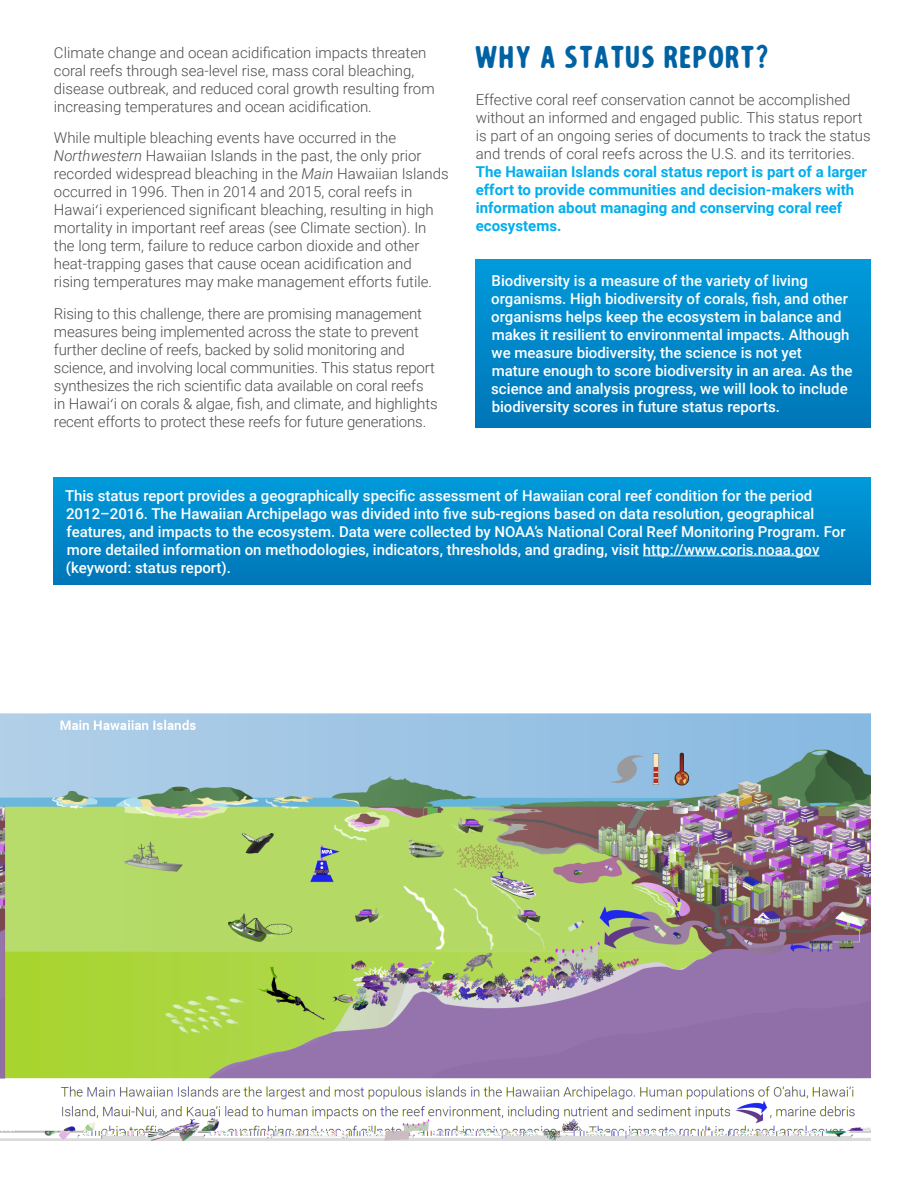
<style>
.page{position:relative;width:918px;height:1188px;background:#fff}
.page>*{position:absolute;margin:0;border:0;box-sizing:border-box;transform-origin:0 0}
.Heading_1{font:31.5px "Roaster Original";color:#0062a3}
.Text{font:300 15px/18px "Roboto";color:#4b4c4d}
.t1{font:500 15px/18px "Roboto";color:#fff}
.s1{font-style:italic}
.s2{font-family:"Calibri"}
.s3{font-weight:700;color:#00aeef}
</style>
<div class="page">
<div style="left:54px;top:478px;width:817px;height:107px;background:linear-gradient(to bottom,#009adb,#0176b8)"></div>
<hr style="left:643px;top:555px;width:177px;height:1px;background:#fff">
<div style="left:476px;top:260px;width:395px;height:167px;background:linear-gradient(to bottom,#009adb,#0076b7)"></div>
<img style="left:0;top:713px;width:871px;height:428px">
<p class="Text" style="left:54px;top:43px;width:382px">Climate change and ocean acidification impacts threaten coral reefs through sea-level rise, mass coral bleaching, disease outbreak, and reduced coral growth resulting from increasing temperatures and ocean acidification.</p>
<p class="Text" style="left:54px;top:128px;width:396px">While multiple bleaching events have occurred in the <span class="s1">Northwestern</span> Hawaiian Islands in the past, the only prior recorded widespread bleaching in the <span class="s1">Main</span> Hawaiian Islands occurred in 1996. Then in 2014 and 2015, coral reefs in Hawai<span class="s2">ʻ</span>i experienced significant bleaching, resulting in high mortality in important reef areas (see Climate section). In the long term, failure to reduce carbon dioxide and other heat-trapping gases that cause ocean acidification and rising temperatures may make management efforts futile.</p>
<p class="Text" style="left:54px;top:304px;width:385px">Rising to this challenge, there are promising management measures being implemented across the state to prevent further decline of reefs, backed by solid monitoring and science, and involving local communities. This status report synthesizes the rich scientific data available on coral reefs in Hawai<span class="s2">ʻ</span>i on corals &amp; algae, fish, and climate, and highlights recent efforts to protect these reefs for future generations.</p>
<p class="Heading_1" style="left:476px;top:36px;width:296px">WHY A STATUS REPORT?</p>
<p class="Text" style="left:476px;top:90px;width:396px">Effective coral reef conservation cannot be accomplished without an informed and engaged public. This status report is part of an ongoing series of documents to track the status and trends of coral reefs across the U.S. and its territories.<br><span class="s3">The Hawaiian Islands coral status report is part of a larger effort to provide communities and decision-makers with information about managing and conserving coral reef ecosystems.</span></p>
<p class="t1" style="left:491px;top:271px;width:363px">Biodiversity is a measure of the variety of living organisms. High biodiversity of corals, fish, and other organisms helps keep the ecosystem in balance and makes it resilient to environmental impacts. Although we measure biodiversity, the science is not yet mature enough to score biodiversity in an area. As the science and analysis progress, we will look to include biodiversity scores in future status reports.</p>
<p class="t1" style="left:65px;top:486px;width:782px">This status report provides a geographically specific assessment of Hawaiian coral reef condition for the period 2012–2016. The Hawaiian Archipelago was divided into five sub-regions based on data resolution, geographical features, and impacts to the ecosystem. Data were collected by NOAA’s National Coral Reef Monitoring Program. For more detailed information on methodologies, indicators, thresholds, and grading, visit http://www.coris.noaa.gov</p>
<p class="t1" style="left:66px;top:558px;width:167px">(keyword: status report).</p>
</div>
